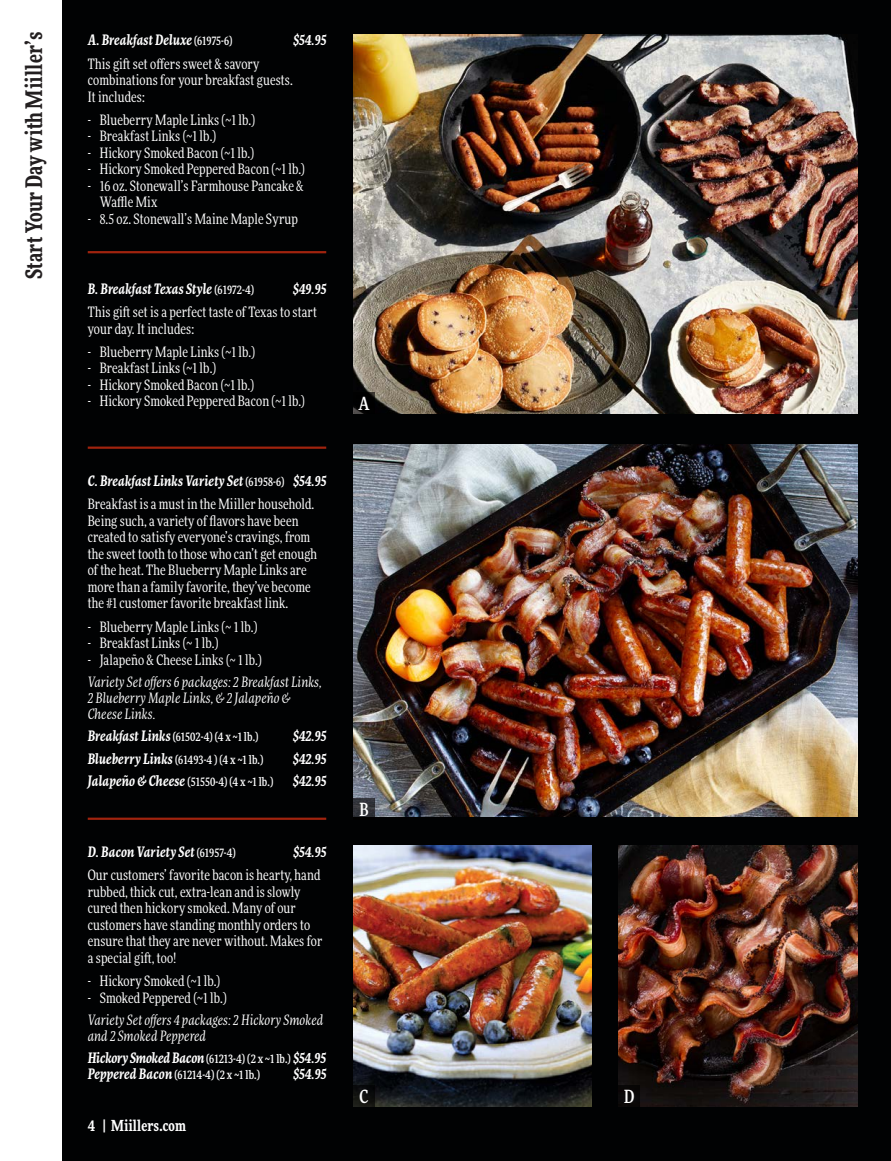
<style>
.page{position:relative;width:891px;height:1161px;background:#010203}
.page>*{position:absolute;margin:0;border:0;box-sizing:border-box;transform-origin:0 0}
.t1{font:700 condensed 22.5px "More Pro";letter-spacing:.01em;color:#231f20}
.t2{font:500 condensed 18px "More Pro";color:#fff}
.t3{font:700 condensed 15px "More Pro";letter-spacing:.01em;color:#fff}
.body{font:condensed 14.25px/16.5px "More Pro";letter-spacing:.01em;color:#fff}
.t4{font:italic 700 condensed 14.25px "More Pro";letter-spacing:.01em;color:#fff}
.body-2{font:italic condensed 14.25px/15.8px "More Pro";letter-spacing:.01em;color:#fff}
.t5{font:italic 700 condensed 14.25px "More Pro";letter-spacing:-.01em;color:#fff}
.t6{font:500 condensed 12px "More Pro";letter-spacing:.01em;color:#fff}
.s1{font-weight:500;font-style:normal;font-size:12px}
.s2{font-weight:700;font-style:italic;font-size:14.25px}
</style>
<div class="page">
<div style="left:0;top:0;width:62px;height:1161px;background:#fff"></div>
<img style="left:353px;top:34px;width:504px;height:380px">
<img style="left:353px;top:445px;width:504px;height:371px">
<img style="left:353px;top:846px;width:239px;height:261px">
<img style="left:619px;top:846px;width:238px;height:261px">
<hr style="left:88px;top:818px;width:238px;height:2px;background:#a0230e">
<hr style="left:88px;top:447px;width:238px;height:2px;background:#a0230e">
<hr style="left:88px;top:251px;width:238px;height:2px;background:#a0230e">
<svg style="left:353px;top:392px;width:22px;height:22px"></svg>
<div style="left:353px;top:1085px;width:22px;height:22px;background:#101110"></div>
<svg style="left:353px;top:798px;width:22px;height:19px"></svg>
<div style="left:619px;top:1085px;width:21px;height:22px;background:#0a0808"></div>
<p class="t1" style="left:18px;top:279px;width:249px;rotate:-90deg">Start Your Day with Miiller’s</p>
<p class="t4" style="left:88px;top:30px;width:146px">A. Breakfast Deluxe <span class="s1">(61975-6)</span></p>
<p class="t4" style="left:294px;top:30px;width:34px">$54.95</p>
<p class="body" style="left:88px;top:55px;width:207px">This gift set offers sweet &amp; savory combinations for your breakfast guests.<br>It includes:</p>
<p class="body" style="left:88px;top:111px;width:169px">- Blueberry Maple Links (~1 lb.)</p>
<p class="body" style="left:88px;top:128px;width:130px">- Breakfast Links (~1 lb.)</p>
<p class="body" style="left:88px;top:144px;width:168px">- Hickory Smoked Bacon (~1 lb.)</p>
<p class="body" style="left:88px;top:161px;width:219px">- Hickory Smoked Peppered Bacon (~1 lb.)</p>
<p class="body" style="left:100px;top:177px;width:206px;text-indent:-12px">- 16 oz. Stonewall’s Farmhouse Pancake &amp;<br>Waffle Mix</p>
<p class="body" style="left:88px;top:210px;width:212px">- 8.5 oz. Stonewall’s Maine Maple Syrup</p>
<p class="t4" style="left:88px;top:278px;width:168px">B. Breakfast Texas Style <span class="s1">(61972-4)</span></p>
<p class="t4" style="left:293px;top:278px;width:35px">$49.95</p>
<p class="body" style="left:88px;top:303px;width:231px">This gift set is a perfect taste of Texas to start your day. It includes:</p>
<p class="body" style="left:88px;top:343px;width:169px">- Blueberry Maple Links (~1 lb.)</p>
<p class="body" style="left:88px;top:360px;width:130px">- Breakfast Links (~1 lb.)</p>
<p class="body" style="left:88px;top:376px;width:168px">- Hickory Smoked Bacon (~1 lb.)</p>
<p class="body" style="left:88px;top:393px;width:219px">- Hickory Smoked Peppered Bacon (~1 lb.)</p>
<p class="t4" style="left:88px;top:471px;width:240px">C. Breakfast Links Variety Set <span class="s1">(61958-6)</span> $54.95</p>
<p class="body" style="left:88px;top:496px;width:231px">Breakfast is a must in the Miiller household.<br>Being such, a variety of flavors have been created to satisfy everyone’s cravings, from the sweet tooth to those who can’t get enough of the heat. The Blueberry Maple Links are more than a family favorite, they’ve become the #1 customer favorite breakfast link.</p>
<p class="body" style="left:88px;top:618px;width:171px">- Blueberry Maple Links (~ 1 lb.)</p>
<p class="body" style="left:88px;top:634px;width:132px">- Breakfast Links (~ 1 lb.)</p>
<p class="body" style="left:88px;top:651px;width:175px">- Jalapeño &amp; Cheese Links (~ 1 lb.)</p>
<p class="body-2" style="left:88px;top:674px;width:236px">Variety Set offers 6 packages: 2 Breakfast Links,<br>2 Blueberry Maple Links, &amp; 2 Jalapeño &amp;<br>Cheese Links.</p>
<p class="t6" style="left:88px;top:728px;width:172px"><span class="s2">Breakfast Links</span> (61502-4) (4 x ~1 lb.)</p>
<p class="t4" style="left:293px;top:726px;width:35px">$42.95</p>
<p class="t6" style="left:88px;top:751px;width:177px"><span class="s2">Blueberry Links</span> (61493-4 ) (4 x ~1 lb.)</p>
<p class="t4" style="left:293px;top:748px;width:35px">$42.95</p>
<p class="t6" style="left:88px;top:773px;width:187px"><span class="s2">Jalapeño &amp; Cheese</span> (51550-4) (4 x ~1 lb.)</p>
<p class="t4" style="left:293px;top:771px;width:35px">$42.95</p>
<p class="t4" style="left:88px;top:842px;width:150px">D. Bacon Variety Set <span class="s1">(61957-4)</span></p>
<p class="t4" style="left:294px;top:842px;width:34px">$54.95</p>
<p class="body" style="left:88px;top:867px;width:236px">Our customers’ favorite bacon is hearty, hand rubbed, thick cut, extra-lean and is slowly cured then hickory smoked. Many of our customers have standing monthly orders to ensure that they are never without. Makes for a special gift, too!</p>
<p class="body" style="left:88px;top:972px;width:134px">- Hickory Smoked (~1 lb.)</p>
<p class="body" style="left:88px;top:989px;width:141px">- Smoked Peppered (~1 lb.)</p>
<p class="body-2" style="left:88px;top:1012px;width:237px">Variety Set offers 4 packages: 2 Hickory Smoked and 2 Smoked Peppered</p>
<p class="t5" style="left:88px;top:1048px;width:240px">Hickory Smoked Bacon <span class="s1">(61213-4) (2 x ~1 lb.)</span> $54.95</p>
<p class="t6" style="left:88px;top:1066px;width:174px"><span class="s2">Peppered Bacon</span> (61214-4) (2 x ~1 lb.)</p>
<p class="t4" style="left:294px;top:1064px;width:34px">$54.95</p>
<p class="t3" style="left:88px;top:1115px;width:100px">4 | Miillers.com</p>
<p class="t2" style="left:358px;top:391px;width:13px">A</p>
<p class="t2" style="left:359px;top:797px;width:11px">B</p>
<p class="t2" style="left:359px;top:1084px;width:10px">C</p>
<p class="t2" style="left:624px;top:1084px;width:12px">D</p>
</div>
